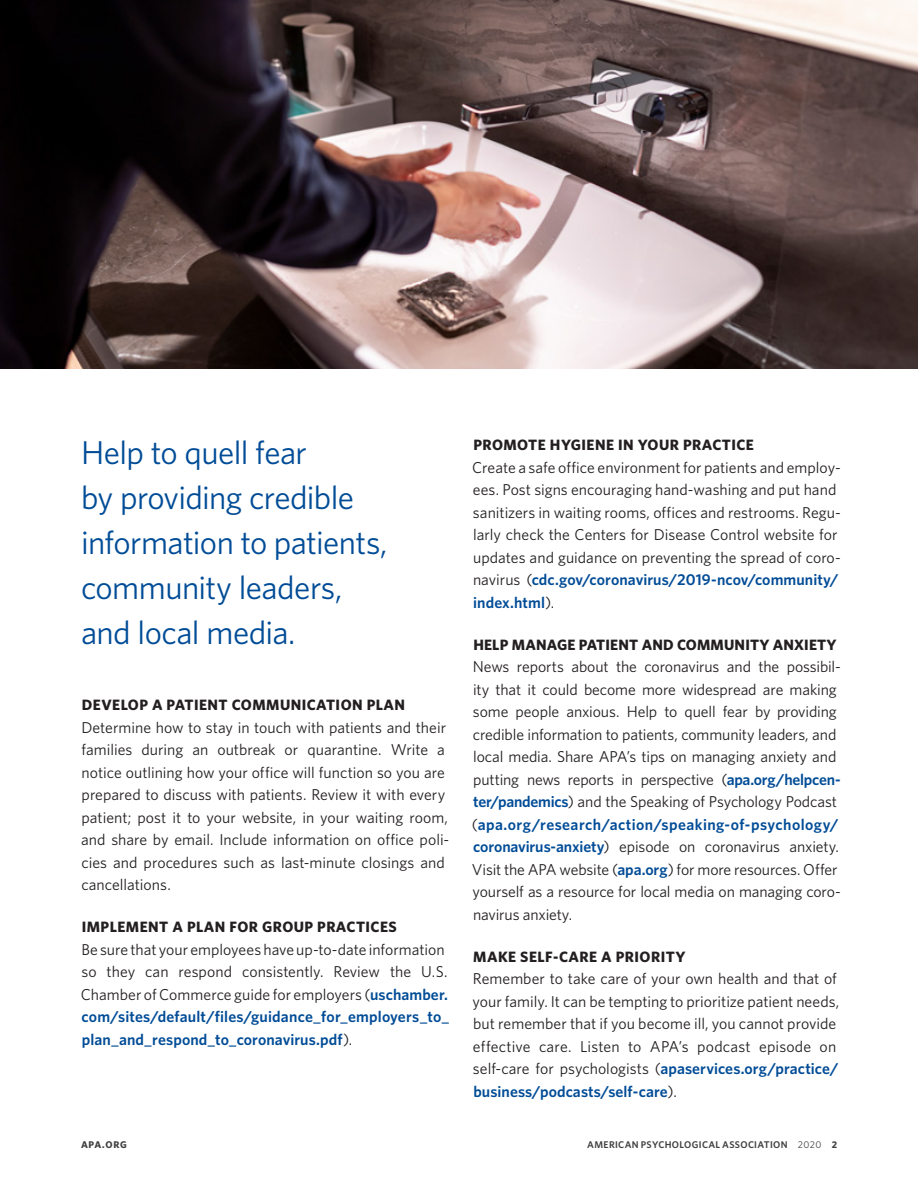
<style>
.page{position:relative;width:918px;height:1188px;background:#fff}
.page>*{position:absolute;margin:0;border:0;box-sizing:border-box;transform-origin:0 0}
.t1{font:33px/45px "Whitney";letter-spacing:-.02em;color:#004c97}
.BODY{font:15.75px/22.5px "Whitney";color:#231f20}
.t2{font:700 15px "Whitney";letter-spacing:.03em;color:#231f20}
.t3{font:700 15px "Whitney";letter-spacing:.01em;color:#231f20}
.t4{font:600 9.75px "Whitney";letter-spacing:.035em;color:#414042}
.t5{font:700 9.75px "Whitney";letter-spacing:.07em;color:#414042}
.s1{font-weight:600;color:#004c97}
.s2{font-weight:400}
.s3{font-weight:700}
</style>
<div class="page">
<img style="left:0;top:0;width:918px;height:369px">
<p class="t1" style="left:81px;top:430px;width:308px">Help to quell fear<br>by providing credible information to patients, community leaders, and local media.</p>
<h3 class="t2" style="left:82px;top:695px;width:325px">DEVELOP A PATIENT COMMUNICATION PLAN</h3>
<p class="BODY" style="left:81px;top:716px;width:370px">Determine how to stay in touch with patients and their families during an outbreak or quarantine. Write a notice outlining how your office will function so you are prepared to discuss with patients. Review it with every patient; post it to your website, in your waiting room, and share by email. Include information on office poli&shy;cies and procedures such as last-minute closings and cancellations.</p>
<h3 class="t2" style="left:82px;top:917px;width:317px">IMPLEMENT A PLAN FOR GROUP PRACTICES</h3>
<p class="BODY" style="left:81px;top:938px;width:370px">Be sure that your employees have up-to-date information so they can respond consistently. Review the U.S.<br>Chamber of Commerce guide for employers (<span class="s1">uschamber. com/sites/default/files/guidance_for_employers_to_ plan_and_respond_to_coronavirus.pdf</span>).</p>
<h3 class="t2" style="left:473px;top:435px;width:282px">PROMOTE HYGIENE IN YOUR PRACTICE</h3>
<p class="BODY" style="left:472px;top:455px;width:370px">Create a safe office environment for patients and employ&shy;ees. Post signs encouraging hand-washing and put hand sanitizers in waiting rooms, offices and restrooms. Regu&shy;larly check the Centers for Disease Control website for updates and guidance on preventing the spread of coro&shy;navirus (<span class="s1">cdc.gov/coronavirus/2019-ncov/community/ index.html</span>).</p>
<h3 class="t3" style="left:473px;top:634px;width:365px">HELP MANAGE PATIENT AND COMMUNITY ANXIETY</h3>
<p class="BODY" style="left:472px;top:655px;width:370px">News reports about the coronavirus and the possibil&shy;ity that it could become more widespread are making some people anxious. Help to quell fear by providing credible information to patients, community leaders, and local media. Share APA’s tips on managing anxiety and putting news reports in perspective (<span class="s1">apa.org/helpcen&shy;ter/pandemics</span>) and the Speaking of Psychology Podcast (<span class="s1">apa.org/research/action/speaking-of-psychology/ coronavirus-anxiety</span>) episode on coronavirus anxiety.<br>Visit the APA website (<span class="s1">apa.org</span>) for more resources. Offer yourself as a resource for local media on managing coro&shy;navirus anxiety.</p>
<h3 class="t2" style="left:473px;top:946px;width:214px">MAKE SELF-CARE A PRIORITY</h3>
<p class="BODY" style="left:473px;top:967px;width:368px">Remember to take care of your own health and that of your family. It can be tempting to prioritize patient needs, but remember that if you become ill, you cannot provide effective care. Listen to APA’s podcast episode on self-care for psychologists (<span class="s1">apaservices.org/practice/ business/podcasts/self-care</span>).</p>
<p class="t5" style="left:81px;top:1138px;width:47px">APA.ORG</p>
<p class="t4" style="left:587px;top:1138px;width:251px">AMERICAN PSYCHOLOGICAL ASSOCIATION <span class="s2">2020</span> <span class="s3">2</span></p>
</div>
